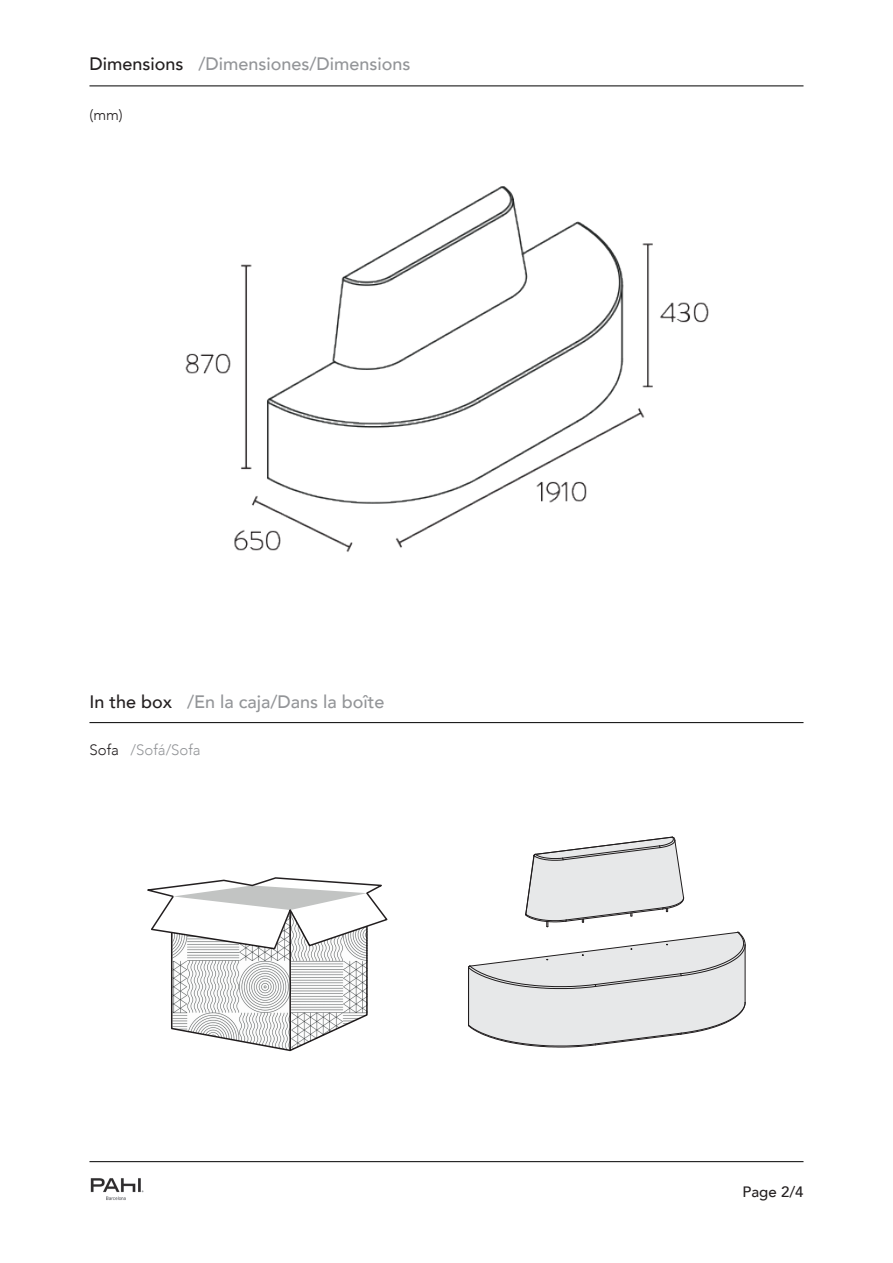
<style>
.page{position:relative;width:893px;height:1263px;background:#fff}
.page>*{position:absolute;margin:0;border:0;box-sizing:border-box;transform-origin:0 0}
.t1{font:500 18px "Avenir";color:#939598}
.t2{font:300 15px "Avenir";color:#939598}
.t3{font:500 15px "Avenir";color:#231f20}
.t4{font:300 15px "Avenir";color:#231f20}
.s1{color:#231f20}
</style>
<div class="page">
<img style="left:90px;top:1178px;width:54px;height:22px">
<hr style="left:89px;top:722px;width:714px;height:1px;background:#000001">
<hr style="left:89px;top:86px;width:714px;height:1px;background:#000001">
<hr style="left:89px;top:1161px;width:714px;height:1px;background:#000001">
<img style="left:156px;top:86px;width:581px;height:466px">
<svg style="left:147px;top:877px;width:241px;height:175px"></svg>
<img style="left:172px;top:910px;width:196px;height:140px">
<svg style="left:468px;top:836px;width:278px;height:211px"></svg>
<p class="t1" style="left:89px;top:48px;width:323px"><span class="s1">Dimensions</span> /Dimensiones/Dimensions</p>
<p class="t4" style="left:89px;top:106px;width:35px">(mm)</p>
<p class="t1" style="left:89px;top:686px;width:297px"><span class="s1">In the box</span> /En la caja/Dans la boîte</p>
<p class="t2" style="left:89px;top:741px;width:113px"><span class="s1">Sofa</span> /Sofá/Sofa</p>
<p class="t3" style="left:743px;top:1178px;width:62px">Page 2/4</p>
</div>
